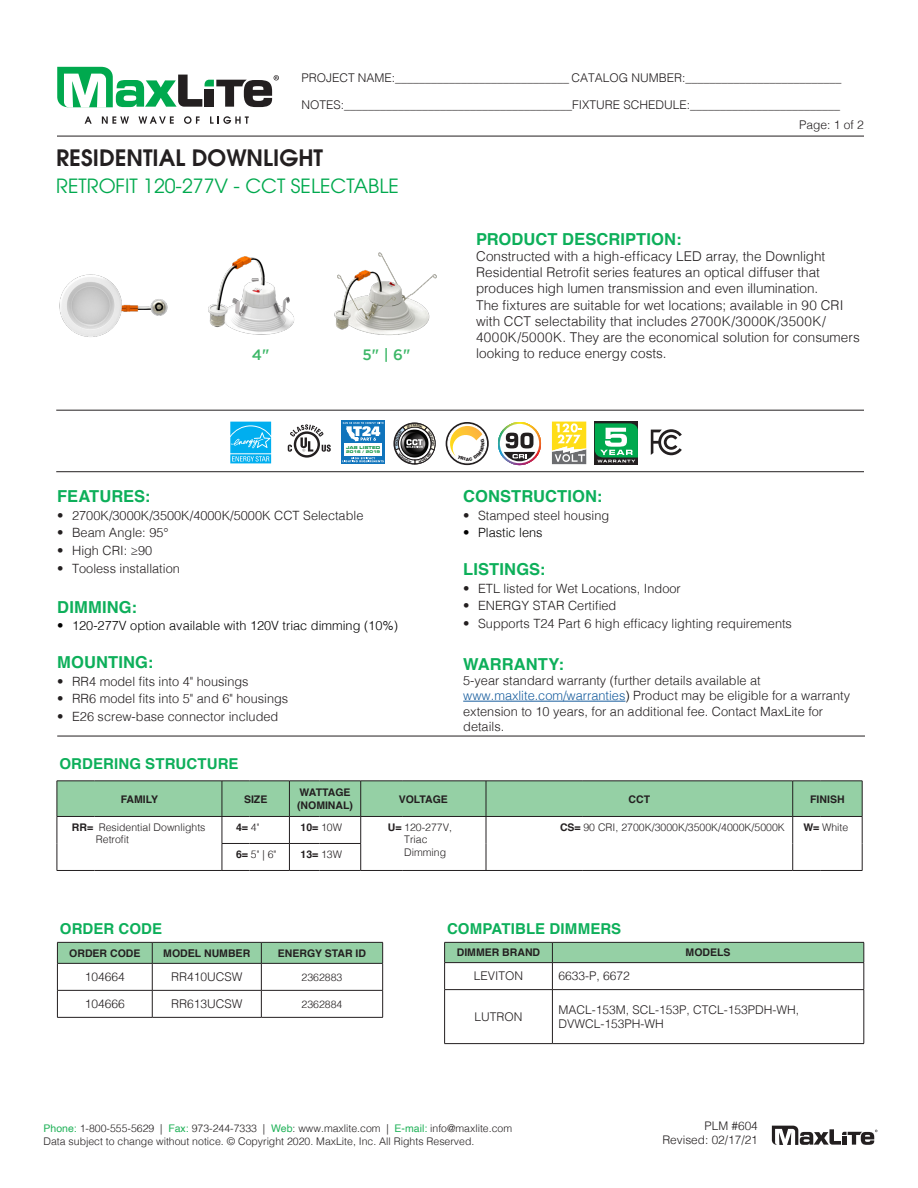
<style>
.page{position:relative;width:918px;height:1188px;background:#fff}
.page>*{position:absolute;margin:0;border:0;box-sizing:border-box;transform-origin:0 0}
.t1{font:600 22.5px "Avant Garde";color:#231f20}
.t2{font:19.5px "Avant Garde";color:#00a94e}
.t3{font:700 16.5px "Helvetica";letter-spacing:.005em;color:#0daf5a}
.t4{font:700 15px "Helvetica";letter-spacing:.01em;color:#0daf5a}
.t5{font:500 15px "Gotham";color:#3cb767}
.t6{font:300 13.5px/16.2px "Helvetica";color:#231f20}
.t7{font:300 12.75px/15.3px "Helvetica";color:#231f20}
.t8{font:300 12.75px "Helvetica";color:#000}
.Body_Text__C{font:300 12px/14.4px "Helvetica";color:#231f20}
.t9{font:300 11.85px/14.2px "Helvetica";color:#231f20;text-align:right}
.Body_Text__C-2{font:300 10.5px/12.6px "Helvetica";color:#231f20}
.Lv__2_-_Blue_Descrip{font:700 10.5px/12.6px "Helvetica";color:#231f20}
.t10{font:4.05px "Eurostile Bold Extended Two";color:#0d9344}
.t11{font:3.75px "Eurostile Bold Extended Two";color:#0d9344}
.t12{font:3.15px "Eurostile Bold Extended Two";color:#231f20}
.s1{font-size:16.8px}
.s2{color:#175d9e}
.s3{color:#000}
.s4{font-weight:700}
.s5{font-weight:300}
.s6{font-size:10.8px}
.s7{font-weight:400;color:#21b259}
</style>
<div class="page">
<hr style="left:57px;top:136px;width:807px;height:1px;background:#231f20">
<svg style="left:772px;top:1126px;width:106px;height:19px"></svg>
<svg style="left:85px;top:116px;width:7px;height:8px"></svg>
<svg style="left:102px;top:116px;width:27px;height:8px"></svg>
<svg style="left:139px;top:116px;width:35px;height:8px"></svg>
<svg style="left:184px;top:116px;width:16px;height:8px"></svg>
<svg style="left:210px;top:116px;width:39px;height:8px"></svg>
<svg style="left:57px;top:67px;width:222px;height:41px"></svg>
<svg style="left:288px;top:424px;width:43px;height:34px"></svg>
<svg style="left:651px;top:429px;width:31px;height:26px"></svg>
<svg style="left:595px;top:422px;width:43px;height:43px"></svg>
<svg style="left:595px;top:423px;width:43px;height:39px"></svg>
<hr style="left:56px;top:410px;width:808px;height:1px;background:#231f20">
<hr style="left:56px;top:471px;width:808px;height:1px;background:#231f20">
<hr style="left:57px;top:736px;width:808px;height:1px;background:#231f20">
<svg style="left:57px;top:781px;width:806px;height:90px"></svg>
<hr style="left:463px;top:701px;width:162px;height:1px;background:#175d9e">
<hr style="left:57px;top:1017px;width:95px;height:1px;background:#231f20">
<hr style="left:152px;top:1017px;width:109px;height:1px;background:#231f20">
<hr style="left:261px;top:1017px;width:122px;height:1px;background:#231f20">
<svg style="left:57px;top:943px;width:326px;height:74px"></svg>
<hr style="left:57px;top:942px;width:95px;height:1px;background:#231f20">
<hr style="left:152px;top:942px;width:109px;height:1px;background:#231f20">
<hr style="left:261px;top:942px;width:122px;height:1px;background:#231f20">
<svg style="left:342px;top:420px;width:43px;height:44px"></svg>
<svg style="left:343px;top:422px;width:41px;height:40px"></svg>
<div style="left:344px;top:443px;width:38px;height:13px;background:#fff"></div>
<div style="left:229px;top:420px;width:43px;height:44px;background:#9ee0f8"></div>
<svg style="left:230px;top:422px;width:41px;height:41px"></svg>
<svg style="left:551px;top:421px;width:36px;height:43px"></svg>
<svg style="left:552px;top:422px;width:34px;height:42px"></svg>
<svg style="left:393px;top:422px;width:43px;height:43px"></svg>
<svg style="left:446px;top:422px;width:43px;height:43px"></svg>
<div style="left:448px;top:424px;width:39px;height:39px;background:#fff;border-radius:50%"></div>
<div style="left:448px;top:424px;width:39px;height:39px;border:1px solid #fff;border-radius:50%"></div>
<svg style="left:498px;top:422px;width:43px;height:43px"></svg>
<hr style="left:444px;top:989px;width:108px;height:1px;background:#231f20">
<hr style="left:552px;top:989px;width:312px;height:1px;background:#231f20">
<hr style="left:444px;top:1043px;width:108px;height:1px;background:#231f20">
<hr style="left:552px;top:1043px;width:312px;height:1px;background:#231f20">
<hr style="left:444px;top:990px;width:1px;height:53px;background:#231f20">
<svg style="left:444px;top:942px;width:421px;height:47px"></svg>
<hr style="left:552px;top:990px;width:1px;height:53px;background:#231f20">
<hr style="left:864px;top:990px;width:1px;height:53px;background:#231f20">
<hr style="left:444px;top:942px;width:108px;height:1px;background:#231f20">
<hr style="left:552px;top:942px;width:312px;height:1px;background:#231f20">
<img style="left:59px;top:274px;width:109px;height:63px">
<img style="left:208px;top:256px;width:87px;height:79px">
<img style="left:334px;top:252px;width:103px;height:83px">
<svg style="left:394px;top:423px;width:41px;height:41px"></svg>
<svg style="left:448px;top:426px;width:36px;height:35px"></svg>
<p class="Body_Text__C" style="left:301px;top:70px;width:542px">PROJECT NAME:_____________________________ CATALOG NUMBER:__________________________</p>
<p class="Body_Text__C" style="left:301px;top:97px;width:540px">NOTES:______________________________________FIXTURE SCHEDULE:_________________________</p>
<p class="t1" style="left:56px;top:143px;width:268px">RESIDENTIAL DOWNLIGHT</p>
<p class="t2" style="left:56px;top:174px;width:344px">RETROFIT 120-277V - CCT SELECTABLE</p>
<p class="t5" style="left:252px;top:345px;width:19px">4"</p>
<p class="t5" style="left:363px;top:345px;width:49px">5" | 6"</p>
<p class="t10" style="left:346px;top:445px;width:36px">JA8 LISTED</p>
<p class="t11" style="left:346px;top:449px;width:36px">2016 / 2019</p>
<p class="t3" style="left:57px;top:483px;width:95px">FEATURES:</p>
<p class="t7" style="left:57px;top:507px;width:308px">• 2700K/3000K/3500K/4000K/5000K CCT Selectable</p>
<p class="t7" style="left:57px;top:524px;width:113px">• Beam Angle: 95°</p>
<p class="t7" style="left:57px;top:542px;width:97px">• High CRI: ≥90</p>
<p class="t7" style="left:57px;top:560px;width:124px">• Tooless installation</p>
<p class="t3" style="left:57px;top:593px;width:81px">DIMMING:</p>
<p class="t8" style="left:57px;top:615px;width:342px">• 120-277V option available with 120V triac dimming (10%)</p>
<p class="t3" style="left:57px;top:649px;width:97px">MOUNTING:</p>
<p class="t7" style="left:57px;top:672px;width:193px">• RR4 model fits into 4" housings</p>
<p class="t7" style="left:57px;top:690px;width:233px">• RR6 model fits into 5" and 6" housings</p>
<p class="t7" style="left:57px;top:708px;width:223px">• E26 screw-base connector included</p>
<p class="t12" style="left:413px;top:423px;width:5px">0</p>
<p class="Body_Text__C" style="left:799px;top:116px;width:66px">Page: 1 of 2</p>
<p class="t3" style="left:476px;top:226px;width:207px">PRODUCT D<span class="s1">E</span>SCRIPTION:</p>
<p class="t6" style="left:476px;top:247px;width:385px">Constructed with a high-efficacy LED array, the Downlight Residential Retrofit series features an optical diffuser that produces high lumen transmission and even illumination.<br>The fixtures are suitable for wet locations; available in 90 CRI with CCT selectability that includes 2700K/3000K/3500K/ 4000K/5000K. They are the economical solution for consumers looking to reduce energy costs.</p>
<p class="t3" style="left:463px;top:483px;width:141px">CONSTRUCTION:</p>
<p class="t7" style="left:463px;top:507px;width:147px">• Stamped steel housing</p>
<p class="t8" style="left:463px;top:522px;width:81px">• Plastic lens</p>
<p class="t3" style="left:463px;top:556px;width:84px">LISTINGS:</p>
<p class="t7" style="left:463px;top:580px;width:219px">• ETL listed for Wet Locations, Indoor</p>
<p class="t7" style="left:463px;top:597px;width:155px">• ENERGY STAR Certified</p>
<p class="t7" style="left:463px;top:615px;width:330px">• Supports T24 Part 6 high efficacy lighting requirements</p>
<p class="t3" style="left:463px;top:650px;width:102px">WARRANTY:</p>
<p class="t7" style="left:463px;top:672px;width:388px">5-year standard warranty (further details available at <span class="s2">www.maxlite.com/warranties</span><span class="s3">)</span> Product may be eligible for a warranty extension to 10 years, for an additional fee. Contact MaxLite for details.</p>
<p class="t4" style="left:59px;top:751px;width:181px">ORDERING STRUCTURE</p>
<p class="Lv__2_-_Blue_Descrip" style="left:121px;top:793px;width:39px">FAMILY</p>
<p class="Lv__2_-_Blue_Descrip" style="left:244px;top:793px;width:25px">SIZE</p>
<p class="Lv__2_-_Blue_Descrip" style="left:297px;top:786px;width:57px">WATTAGE (NOMINAL)</p>
<p class="Lv__2_-_Blue_Descrip" style="left:399px;top:793px;width:51px">VOLTAGE</p>
<p class="Lv__2_-_Blue_Descrip" style="left:629px;top:793px;width:23px">CCT</p>
<p class="Lv__2_-_Blue_Descrip" style="left:810px;top:793px;width:36px">FINISH</p>
<p class="Lv__2_-_Blue_Descrip" style="left:72px;top:821px;width:23px">RR=</p>
<p class="Body_Text__C-2" style="left:99px;top:820px;width:108px">Residential Downlights</p>
<p class="Body_Text__C-2" style="left:96px;top:833px;width:35px">Retrofit</p>
<p class="Body_Text__C-2" style="left:560px;top:820px;width:226px"><span class="s4">CS=</span> 90 CRI, 2700K/3000K/3500K/4000K/5000K</p>
<p class="Body_Text__C-2" style="left:803px;top:820px;width:47px"><span class="s4">W=</span> White</p>
<p class="Lv__2_-_Blue_Descrip" style="left:236px;top:821px;width:25px">4= <span class="s5">4"</span></p>
<p class="Lv__2_-_Blue_Descrip" style="left:301px;top:821px;width:43px">10= <span class="s5">10W</span></p>
<p class="Body_Text__C-2" style="left:388px;top:820px;width:66px"><span class="s4">U=</span> 120-277V,</p>
<p class="Body_Text__C-2" style="left:404px;top:833px;width:25px">Triac</p>
<p class="Body_Text__C-2" style="left:404px;top:845px;width:43px">Dimming</p>
<p class="Body_Text__C-2" style="left:236px;top:847px;width:42px"><span class="s4">6=</span> 5" | 6"</p>
<p class="Lv__2_-_Blue_Descrip" style="left:301px;top:848px;width:43px">13= <span class="s5">13W</span></p>
<p class="t4" style="left:60px;top:917px;width:104px">ORDER CODE</p>
<p class="Lv__2_-_Blue_Descrip" style="left:69px;top:947px;width:73px">ORDER CODE</p>
<p class="Lv__2_-_Blue_Descrip" style="left:163px;top:947px;width:89px">MOD<span class="s6">E</span>L NUMB<span class="s6">E</span>R</p>
<p class="Lv__2_-_Blue_Descrip" style="left:278px;top:947px;width:90px">ENERGY STAR ID</p>
<p class="Body_Text__C" style="left:85px;top:969px;width:42px">104664</p>
<p class="Body_Text__C" style="left:171px;top:969px;width:73px">RR410UCSW</p>
<p class="Body_Text__C-2" style="left:302px;top:970px;width:42px">2362883</p>
<p class="Body_Text__C" style="left:85px;top:996px;width:42px">104666</p>
<p class="Body_Text__C" style="left:171px;top:996px;width:73px">RR613UCSW</p>
<p class="Body_Text__C-2" style="left:302px;top:997px;width:42px">2362884</p>
<p class="t4" style="left:447px;top:917px;width:176px">COMPATIBLE DIMMERS</p>
<p class="Lv__2_-_Blue_Descrip" style="left:457px;top:947px;width:85px">DIMMER BRAND</p>
<p class="Lv__2_-_Blue_Descrip" style="left:686px;top:947px;width:46px">MODELS</p>
<p class="Body_Text__C" style="left:474px;top:968px;width:51px">LEVITON</p>
<p class="Body_Text__C" style="left:558px;top:968px;width:73px">6633-P, 6672</p>
<p class="Body_Text__C" style="left:475px;top:1009px;width:50px">LUTRON</p>
<p class="Body_Text__C" style="left:558px;top:1001px;width:242px">MACL-153M, SCL-153P, CTCL-153PDH-WH,<br>DVWCL-153PH-WH</p>
<p class="Body_Text__C-2" style="left:44px;top:1121px;width:470px"><span class="s7">Phone:</span> 1-800-555-5629 | <span class="s7">Fax:</span> 973-244-7333 | <span class="s7">Web</span>: www.maxlite.com | <span class="s7">E-mail:</span> info@maxlite.com<br>Data subject to change without notice. © Copyright 2020. MaxLite, Inc. All Rights Reserved.</p>
<p class="t9" style="left:662px;top:1117px;width:97px">PLM #604<br>Revised: 02/17/21</p>
</div>
